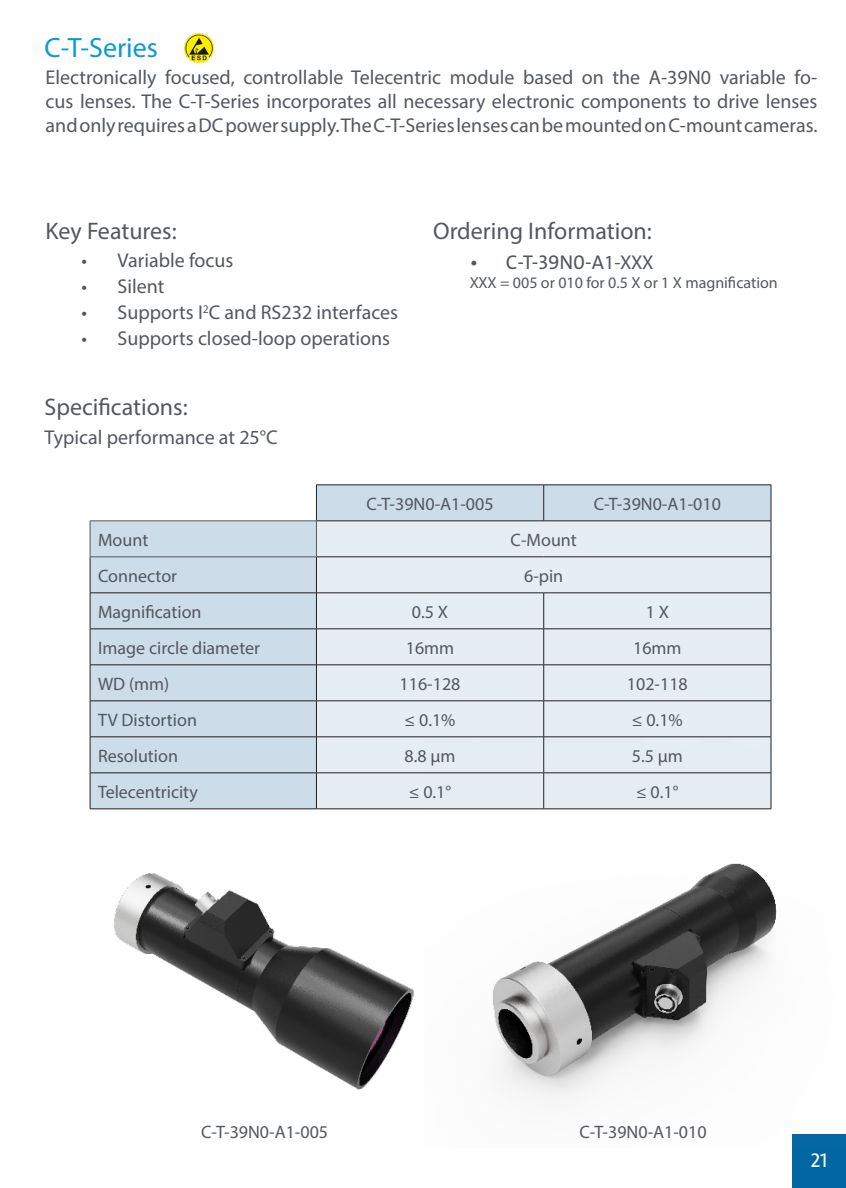
<style>
.page{position:relative;width:846px;height:1188px;background:#fff}
.page>*{position:absolute;margin:0;border:0;box-sizing:border-box;transform-origin:0 0}
.t1{font:28px "Myriad Pro";color:#089ad9}
.t2{font:24px "Myriad Pro";color:#535860}
.t3{font:20px/24px "Myriad Pro";color:#535860;text-align:justify}
.t4{font:20px "The Sans C4 s";color:#535860}
.t5{font:20px "The Sans C4 s";color:#fff}
.t6{font:18px "Myriad Pro";color:#535860}
.t7{font:16px "Myriad Pro";color:#535860}
.s1{font-family:"Myriad Pro"}
</style>
<div class="page">
<svg style="left:91px;top:485px;width:680px;height:323px;background:#cfdde9"></svg>
<div style="left:317px;top:521px;width:454px;height:287px;background:#e6eef4"></div>
<hr style="left:544px;top:484px;width:227px;height:1px;background:#231f20">
<hr style="left:544px;top:520px;width:227px;height:1px;background:#231f20">
<hr style="left:90px;top:557px;width:1px;height:36px;background:#231f20">
<hr style="left:317px;top:556px;width:227px;height:1px;background:#231f20">
<hr style="left:544px;top:556px;width:227px;height:1px;background:#231f20">
<hr style="left:90px;top:592px;width:226px;height:1px;background:#231f20">
<hr style="left:90px;top:593px;width:1px;height:36px;background:#231f20">
<hr style="left:316px;top:592px;width:228px;height:1px;background:#231f20">
<hr style="left:544px;top:592px;width:227px;height:1px;background:#231f20">
<hr style="left:90px;top:628px;width:226px;height:1px;background:#231f20">
<hr style="left:90px;top:629px;width:1px;height:36px;background:#231f20">
<hr style="left:316px;top:628px;width:228px;height:1px;background:#231f20">
<hr style="left:544px;top:628px;width:227px;height:1px;background:#231f20">
<hr style="left:90px;top:664px;width:226px;height:1px;background:#231f20">
<hr style="left:90px;top:665px;width:1px;height:36px;background:#231f20">
<hr style="left:316px;top:664px;width:228px;height:1px;background:#231f20">
<hr style="left:544px;top:664px;width:227px;height:1px;background:#231f20">
<hr style="left:90px;top:700px;width:226px;height:1px;background:#231f20">
<hr style="left:90px;top:701px;width:1px;height:36px;background:#231f20">
<hr style="left:316px;top:700px;width:228px;height:1px;background:#231f20">
<hr style="left:544px;top:700px;width:227px;height:1px;background:#231f20">
<hr style="left:90px;top:736px;width:226px;height:1px;background:#231f20">
<hr style="left:90px;top:737px;width:1px;height:36px;background:#231f20">
<hr style="left:316px;top:736px;width:228px;height:1px;background:#231f20">
<hr style="left:544px;top:736px;width:227px;height:1px;background:#231f20">
<hr style="left:90px;top:772px;width:226px;height:1px;background:#231f20">
<hr style="left:90px;top:773px;width:1px;height:36px;background:#231f20">
<hr style="left:316px;top:772px;width:228px;height:1px;background:#231f20">
<hr style="left:90px;top:808px;width:226px;height:1px;background:#231f20">
<hr style="left:316px;top:808px;width:228px;height:1px;background:#231f20">
<hr style="left:771px;top:485px;width:1px;height:36px;background:#231f20">
<hr style="left:771px;top:521px;width:1px;height:36px;background:#231f20">
<hr style="left:316px;top:557px;width:1px;height:36px;background:#231f20">
<hr style="left:771px;top:557px;width:1px;height:36px;background:#231f20">
<hr style="left:316px;top:593px;width:1px;height:36px;background:#231f20">
<hr style="left:543px;top:593px;width:1px;height:36px;background:#231f20">
<hr style="left:771px;top:593px;width:1px;height:36px;background:#231f20">
<hr style="left:316px;top:629px;width:1px;height:36px;background:#231f20">
<hr style="left:543px;top:629px;width:1px;height:36px;background:#231f20">
<hr style="left:771px;top:629px;width:1px;height:36px;background:#231f20">
<hr style="left:316px;top:665px;width:1px;height:36px;background:#231f20">
<hr style="left:543px;top:665px;width:1px;height:36px;background:#231f20">
<hr style="left:771px;top:665px;width:1px;height:36px;background:#231f20">
<hr style="left:316px;top:701px;width:1px;height:36px;background:#231f20">
<hr style="left:543px;top:701px;width:1px;height:36px;background:#231f20">
<hr style="left:771px;top:701px;width:1px;height:36px;background:#231f20">
<hr style="left:316px;top:737px;width:1px;height:36px;background:#231f20">
<hr style="left:316px;top:773px;width:1px;height:36px;background:#231f20">
<hr style="left:316px;top:484px;width:228px;height:1px;background:#231f20">
<hr style="left:316px;top:485px;width:1px;height:36px;background:#231f20">
<hr style="left:543px;top:485px;width:1px;height:36px;background:#231f20">
<hr style="left:317px;top:520px;width:227px;height:1px;background:#231f20">
<hr style="left:90px;top:520px;width:227px;height:1px;background:#535860">
<hr style="left:90px;top:521px;width:1px;height:36px;background:#535860">
<hr style="left:316px;top:521px;width:1px;height:36px;background:#535860">
<hr style="left:90px;top:556px;width:227px;height:1px;background:#535860">
<div style="left:792px;top:1135px;width:54px;height:53px;background:#0066a4"></div>
<img style="left:185px;top:33px;width:28px;height:29px">
<img style="left:424px;top:737px;width:422px;height:398px">
<img style="left:114px;top:824px;width:360px;height:311px">
<h1 class="t1" style="left:45px;top:31px;width:115px">C-T-Series</h1>
<p class="t3" style="left:46px;top:65px;width:773px">Electronically focused, controllable Telecentric module based on the A-39N0 variable fo&shy;cus lenses. The C-T-Series incorporates all necessary electronic components to drive lenses and only requires a DC power supply. The C-T-Series lenses can be mounted on C-mount cameras.</p>
<p class="t2" style="left:46px;top:216px;width:133px">Key Features:</p>
<p class="t3" style="left:82px;top:248px;width:153px">• Variable focus</p>
<p class="t3" style="left:82px;top:274px;width:84px">• Silent</p>
<p class="t3" style="left:82px;top:300px;width:318px">• Supports I<sup>2</sup>C and RS232 interfaces</p>
<p class="t3" style="left:82px;top:326px;width:310px">• Supports closed-loop operations</p>
<p class="t2" style="left:45px;top:392px;width:145px">Specifications:</p>
<p class="t3" style="left:45px;top:425px;width:235px">Typical performance at 25°C</p>
<p class="t2" style="left:433px;top:216px;width:220px">Ordering Information:</p>
<p class="t4" style="left:470px;top:249px;width:186px">• C-T-39N0-A<span class="s1">1-XXX</span></p>
<p class="t7" style="left:470px;top:273px;width:310px">XXX = 005 or 010 for 0.5 X or 1 X magnification</p>
<p class="t6" style="left:367px;top:492px;width:129px">C-T-39N0-A1-005</p>
<p class="t6" style="left:594px;top:492px;width:129px">C-T-39N0-A1-010</p>
<p class="t6" style="left:98px;top:528px;width:52px">Mount</p>
<p class="t6" style="left:511px;top:528px;width:68px">C-Mount</p>
<p class="t6" style="left:98px;top:564px;width:81px">Connector</p>
<p class="t6" style="left:524px;top:564px;width:41px">6-pin</p>
<p class="t6" style="left:98px;top:600px;width:105px">Magnification</p>
<p class="t6" style="left:412px;top:600px;width:38px">0.5 X</p>
<p class="t6" style="left:646px;top:600px;width:25px">1 X</p>
<p class="t6" style="left:98px;top:636px;width:164px">Image circle diameter</p>
<p class="t6" style="left:406px;top:636px;width:50px">16mm</p>
<p class="t6" style="left:633px;top:636px;width:50px">16mm</p>
<p class="t6" style="left:98px;top:672px;width:73px">WD (mm)</p>
<p class="t6" style="left:400px;top:672px;width:62px">116-128</p>
<p class="t6" style="left:627px;top:672px;width:62px">102-118</p>
<p class="t6" style="left:98px;top:708px;width:100px">TV Distortion</p>
<p class="t6" style="left:405px;top:708px;width:52px">≤ 0.1%</p>
<p class="t6" style="left:632px;top:708px;width:52px">≤ 0.1%</p>
<p class="t6" style="left:98px;top:744px;width:81px">Resolution</p>
<p class="t6" style="left:405px;top:744px;width:52px">8.8 µm</p>
<p class="t6" style="left:632px;top:744px;width:52px">5.5 µm</p>
<p class="t6" style="left:98px;top:780px;width:101px">Telecentricity</p>
<p class="t6" style="left:409px;top:780px;width:44px">≤ 0.1°</p>
<p class="t6" style="left:636px;top:780px;width:44px">≤ 0.1°</p>
<p class="t6" style="left:201px;top:1121px;width:129px">C-T-39N0-A1-005</p>
<p class="t6" style="left:580px;top:1121px;width:129px">C-T-39N0-A1-010</p>
<p class="t5" style="left:810px;top:1148px;width:19px">21</p>
</div>
